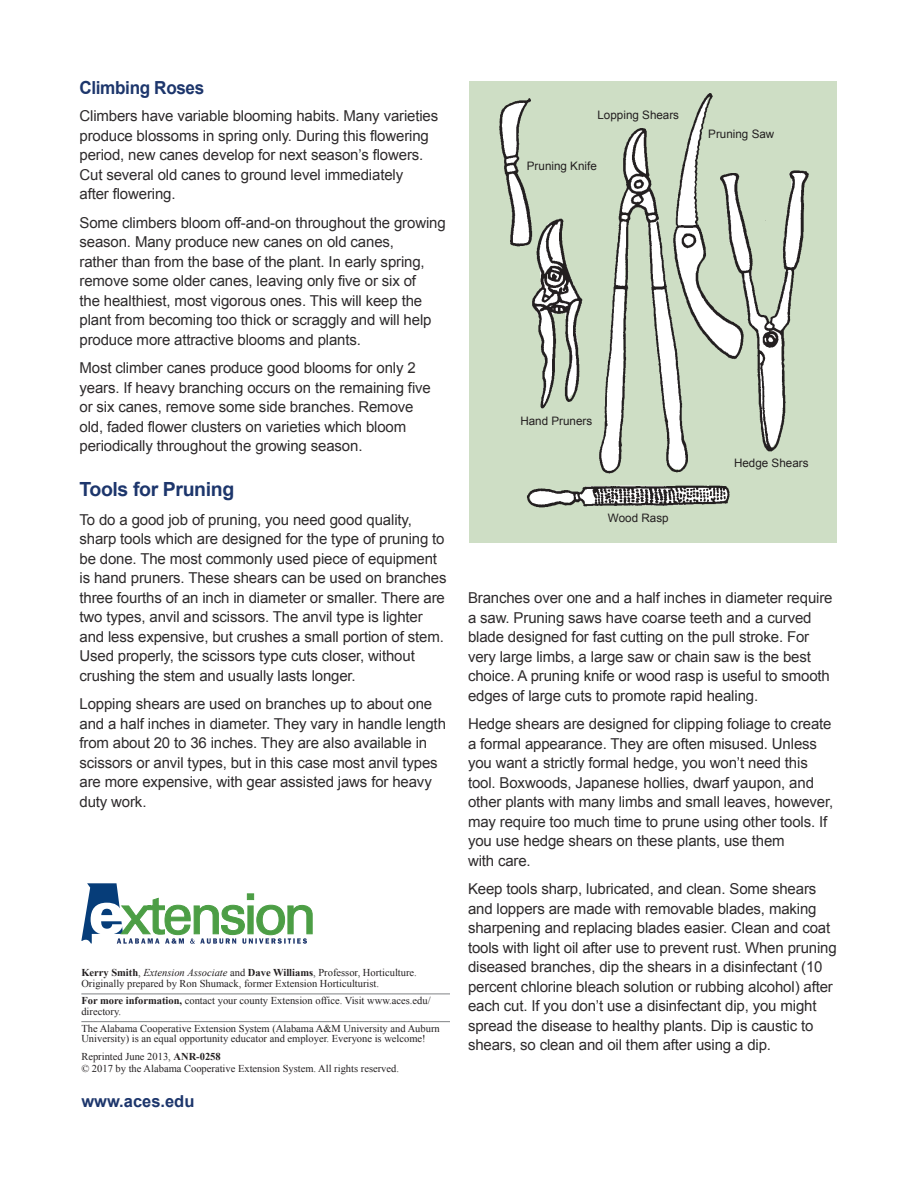
<style>
.page{position:relative;width:918px;height:1188px;background:#fff}
.page>*{position:absolute;margin:0;border:0;box-sizing:border-box;transform-origin:0 0}
.t1{font:700 19.5px "Arial";letter-spacing:-.02em;color:#1d366c}
.t2{font:700 18px "Arial";letter-spacing:-.02em;color:#1d366c;scale:.95 1}
.t3{font:700 16.5px "Arial";color:#1d366c}
.t4{font:15px/19.5px "Arial";letter-spacing:-.01em;color:#2e2b2c}
.t5{font:11.7px "Arial";color:#231f20}
.t6{font:10.5px/10.5px "Times New Roman";color:#231f20}
.s1{font-weight:700}
.s2{font-style:italic}
</style>
<div class="page">
<hr style="left:81px;top:994px;width:369px;height:1px;background:#808285">
<hr style="left:81px;top:1021px;width:369px;height:1px;background:#808285">
<svg style="left:81px;top:883px;width:232px;height:61px"></svg>
<div style="left:470px;top:81px;width:367px;height:462px;background:#cedec5"></div>
<img style="left:499px;top:93px;width:310px;height:415px">
<p class="t2" style="left:80px;top:76px;width:133px">Climbing Roses</p>
<p class="t4" style="left:80px;top:106px;width:360px">Climbers have variable blooming habits. Many varieties produce blossoms in spring only. During this flowering period, new canes develop for next season’s flowers.<br>Cut several old canes to ground level immediately<br>after flowering.</p>
<p class="t4" style="left:80px;top:213px;width:368px">Some climbers bloom off-and-on throughout the growing season. Many produce new canes on old canes,<br>rather than from the base of the plant. In early spring, remove some older canes, leaving only five or six of<br>the healthiest, most vigorous ones. This will keep the plant from becoming too thick or scraggly and will help produce more attractive blooms and plants.</p>
<p class="t4" style="left:80px;top:358px;width:353px">Most climber canes produce good blooms for only 2 years. If heavy branching occurs on the remaining five or six canes, remove some side branches. Remove old, faded flower clusters on varieties which bloom periodically throughout the growing season.</p>
<h1 class="t1" style="left:80px;top:477px;width:156px">Tools for Pruning</h1>
<p class="t4" style="left:80px;top:510px;width:369px">To do a good job of pruning, you need good quality, sharp tools which are designed for the type of pruning to be done. The most commonly used piece of equipment is hand pruners. These shears can be used on branches three fourths of an inch in diameter or smaller. There are two types, anvil and scissors. The anvil type is lighter and less expensive, but crushes a small portion of stem.<br>Used properly, the scissors type cuts closer, without crushing the stem and usually lasts longer.</p>
<p class="t4" style="left:80px;top:694px;width:368px">Lopping shears are used on branches up to about one and a half inches in diameter. They vary in handle length from about 20 to 36 inches. They are also available in scissors or anvil types, but in this case most anvil types are more expensive, with gear assisted jaws for heavy duty work.</p>
<p class="t6" style="left:81px;top:968px;width:337px"><span class="s1">Kerry Smith</span>, <span class="s2">Extension Associate</span> and <span class="s1">Dave Williams</span>, Professor, Horticulture.<br>Originally prepared by Ron Shumack, former Extension Horticulturist.</p>
<p class="t6" style="left:81px;top:995px;width:351px"><span class="s1">For more information,</span> contact your county Extension office. Visit www.aces.edu/ directory.</p>
<p class="t6" style="left:81px;top:1023px;width:360px">The Alabama Cooperative Extension System (Alabama A&amp;M University and Auburn<br>University) is an equal opportunity educator and employer. Everyone is welcome!</p>
<p class="t6" style="left:81px;top:1050px;width:319px;line-height:12px">Reprinted June 2013, <span class="s1">ANR-0258<br></span>© 2017 by the Alabama Cooperative Extension System. All rights reserved.</p>
<p class="t3" style="left:81px;top:1090px;width:115px">www.aces.edu</p>
<p class="t5" style="left:598px;top:107px;width:83px">Lopping Shears</p>
<p class="t5" style="left:527px;top:158px;width:71px">Pruning Knife</p>
<p class="t5" style="left:708px;top:126px;width:68px">Pruning Saw</p>
<p class="t5" style="left:520px;top:413px;width:73px">Hand Pruners</p>
<p class="t5" style="left:608px;top:511px;width:62px">Wood Rasp</p>
<p class="t5" style="left:734px;top:456px;width:76px">Hedge Shears</p>
<p class="t4" style="left:468px;top:589px;width:366px">Branches over one and a half inches in diameter require a saw. Pruning saws have coarse teeth and a curved blade designed for fast cutting on the pull stroke. For very large limbs, a large saw or chain saw is the best choice. A pruning knife or wood rasp is useful to smooth edges of large cuts to promote rapid healing.</p>
<p class="t4" style="left:468px;top:715px;width:367px">Hedge shears are designed for clipping foliage to create a formal appearance. They are often misused. Unless you want a strictly formal hedge, you won’t need this tool. Boxwoods, Japanese hollies, dwarf yaupon, and other plants with many limbs and small leaves, however, may require too much time to prune using other tools. If you use hedge shears on these plants, use them<br>with care.</p>
<p class="t4" style="left:468px;top:880px;width:370px">Keep tools sharp, lubricated, and clean. Some shears and loppers are made with removable blades, making sharpening and replacing blades easier. Clean and coat tools with light oil after use to prevent rust. When pruning diseased branches, dip the shears in a disinfectant (10 percent chlorine bleach solution or rubbing alcohol) after each cut. If you don’t use a disinfectant dip, you might spread the disease to healthy plants. Dip is caustic to shears, so clean and oil them after using a dip.</p>
</div>
